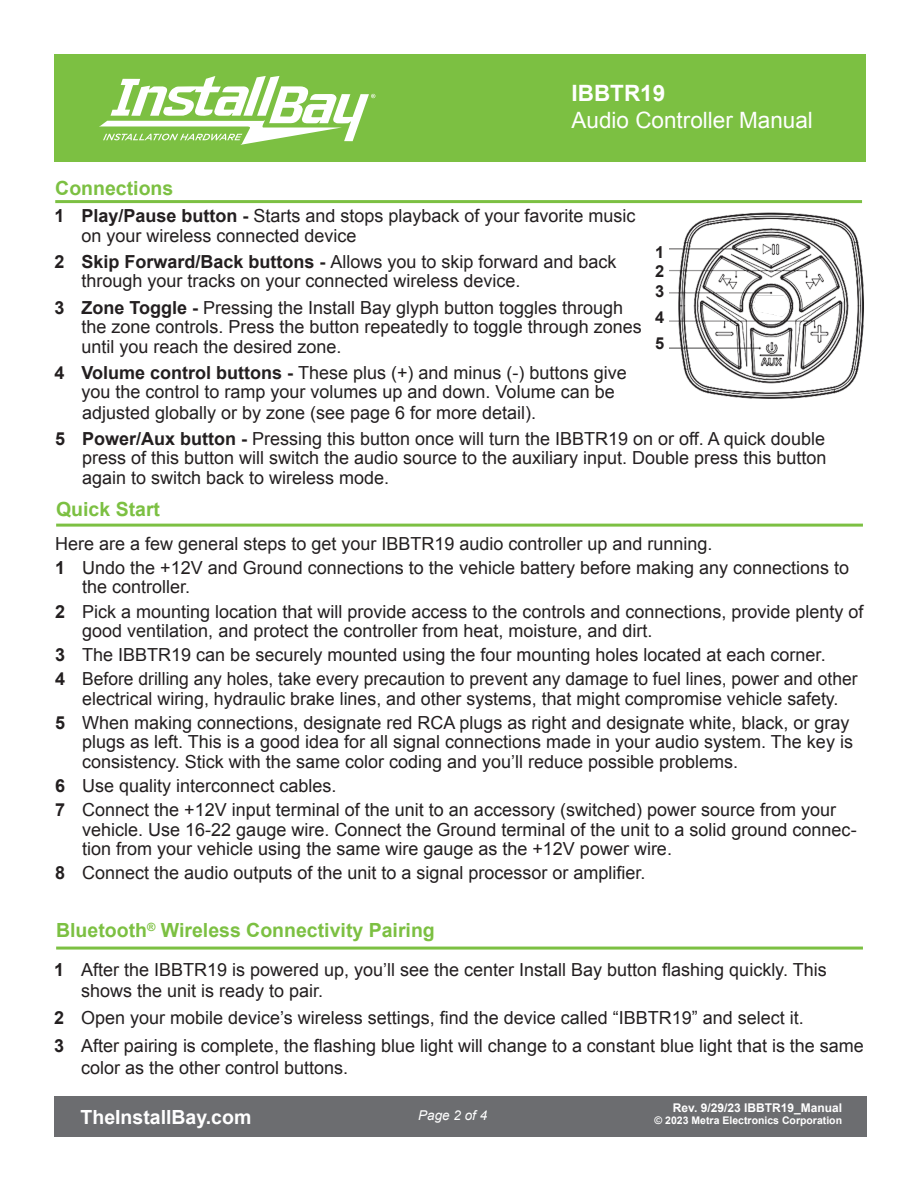
<style>
.page{position:relative;width:918px;height:1188px;background:#fff}
.page>*{position:absolute;margin:0;border:0;box-sizing:border-box;transform-origin:0 0}
.t1{font:22.5px "Arial";color:#fff}
.t2{font:700 22.5px "Arial";color:#fff}
.t3{font:700 19.5px "Arial";color:#7cc042}
.t4{font:700 19.5px "Arial";color:#fff}
.t5{font:18px/19.5px "Arial";color:#231f20}
.t6{font:700 16.5px "Arial";color:#231f20}
.t7{font:italic 13.5px "Arial";color:#fff}
.t8{font:700 12px "Arial";color:#fff}
.t9{font:700 10.5px "Arial";color:#fff}
.s1{font-weight:700}
</style>
<div class="page">
<div style="left:54px;top:54px;width:812px;height:108px;background:#7cc042"></div>
<svg style="left:99px;top:76px;width:276px;height:69px"></svg>
<div style="left:54px;top:1096px;width:812px;height:41px;background:#6c6d70"></div>
<img style="left:669px;top:212px;width:195px;height:187px">
<hr style="left:55px;top:200px;width:807px;height:3px;background:#7cc042">
<hr style="left:56px;top:524px;width:807px;height:3px;background:#7cc042">
<hr style="left:56px;top:947px;width:807px;height:3px;background:#7cc042">
<p class="t2" style="left:572px;top:78px;width:95px">IBBTR19</p>
<p class="t1" style="left:572px;top:105px;width:243px">Audio Controller Manual</p>
<p class="t3" style="left:55px;top:175px;width:120px">Connections</p>
<p class="t5" style="left:81px;top:206px;width:556px;text-indent:-27px"><span class="s1">1 Play/Pause button -</span> Starts and stops playback of your favorite music on your wireless connected device</p>
<p class="t5" style="left:81px;top:252px;width:537px;text-indent:-27px"><span class="s1">2 Skip Forward/Back buttons -</span> Allows you to skip forward and back through your tracks on your connected wireless device.</p>
<p class="t5" style="left:81px;top:298px;width:562px;text-indent:-27px"><span class="s1">3 Zone Toggle -</span> Pressing the Install Bay glyph button toggles through the zone controls. Press the button repeatedly to toggle through zones until you reach the desired zone.</p>
<p class="t5" style="left:81px;top:363px;width:547px;text-indent:-27px"><span class="s1">4 Volume control buttons -</span> These plus (+) and minus (-) buttons give you the control to ramp your volumes up and down. Volume can be</p>
<p class="t6" style="left:655px;top:241px;width:11px">1</p>
<p class="t6" style="left:655px;top:260px;width:11px">2</p>
<p class="t6" style="left:655px;top:280px;width:11px">3</p>
<p class="t6" style="left:655px;top:306px;width:11px">4</p>
<p class="t6" style="left:655px;top:332px;width:11px">5</p>
<p class="t5" style="left:82px;top:403px;width:456px">adjusted globally or by zone (see page 6 for more detail).</p>
<p class="t5" style="left:82px;top:429px;width:746px;text-align:justify;text-indent:-27px"><span class="s1">5 Power/Aux button -</span> Pressing this button once will turn the IBBTR19 on or off. A quick double press of this button will switch the audio source to the auxiliary input. Double press this button again to switch back to wireless mode.</p>
<p class="t3" style="left:56px;top:497px;width:106px">Quick Start</p>
<p class="t5" style="left:55px;top:534px;width:659px">Here are a few general steps to get your IBBTR19 audio controller up and running.</p>
<p class="t5" style="left:82px;top:558px;width:768px;text-indent:-27px"><span class="s1">1</span> Undo the +12V and Ground connections to the vehicle battery before making any connections to the controller.</p>
<p class="t5" style="left:82px;top:602px;width:783px;text-indent:-27px"><span class="s1">2</span> Pick a mounting location that will provide access to the controls and connections, provide plenty of good ventilation, and protect the controller from heat, moisture, and dirt.</p>
<p class="t5" style="left:55px;top:645px;width:772px"><span class="s1">3</span> The IBBTR19 can be securely mounted using the four mounting holes located at each corner.</p>
<p class="t5" style="left:55px;top:669px;width:804px;text-align:center"><span class="s1">4</span> Before drilling any holes, take every precaution to prevent any damage to fuel lines, power and other electrical wiring, hydraulic brake lines, and other systems, that might compromise vehicle safety.</p>
<p class="t5" style="left:82px;top:713px;width:772px;text-indent:-27px"><span class="s1">5</span> When making connections, designate red RCA plugs as right and designate white, black, or gray plugs as left. This is a good idea for all signal connections made in your audio system. The key is consistency. Stick with the same color coding and you’ll reduce possible problems.</p>
<p class="t5" style="left:55px;top:776px;width:283px"><span class="s1">6</span> Use quality interconnect cables.</p>
<p class="t5" style="left:82px;top:800px;width:776px;text-indent:-27px"><span class="s1">7</span> Connect the +12V input terminal of the unit to an accessory (switched) power source from your vehicle. Use 16-22 gauge wire. Connect the Ground terminal of the unit to a solid ground connec&shy;tion from your vehicle using the same wire gauge as the +12V power wire.</p>
<p class="t5" style="left:55px;top:863px;width:592px"><span class="s1">8</span> Connect the audio outputs of the unit to a signal processor or amplifier.</p>
<p class="t3" style="left:56px;top:918px;width:380px">Bluetooth<sup>®</sup> Wireless Connectivity Pairing</p>
<p class="t5" style="left:81px;top:959px;width:747px;line-height:21px;text-indent:-27px"><span class="s1">1</span> After the IBBTR19 is powered up, you’ll see the center Install Bay button flashing quickly. This shows the unit is ready to pair.</p>
<p class="t5" style="left:54px;top:1008px;width:751px"><span class="s1">2</span> Open your mobile device’s wireless settings, find the device called “IBBTR19” and select it.</p>
<p class="t5" style="left:81px;top:1035px;width:784px;line-height:21.6px;text-indent:-27px"><span class="s1">3</span> After pairing is complete, the flashing blue light will change to a constant blue light that is the same color as the other control buttons.</p>
<p class="t4" style="left:81px;top:1104px;width:172px">TheInstallBay.com</p>
<p class="t7" style="left:418px;top:1106px;width:71px">Page 2 of 4</p>
<p class="t8" style="left:673px;top:1100px;width:171px">Rev. 9/29/23 IBBTR19_Manual</p>
<p class="t9" style="left:655px;top:1114px;width:189px">© 2023 Metra Electronics Corporation</p>
</div>
